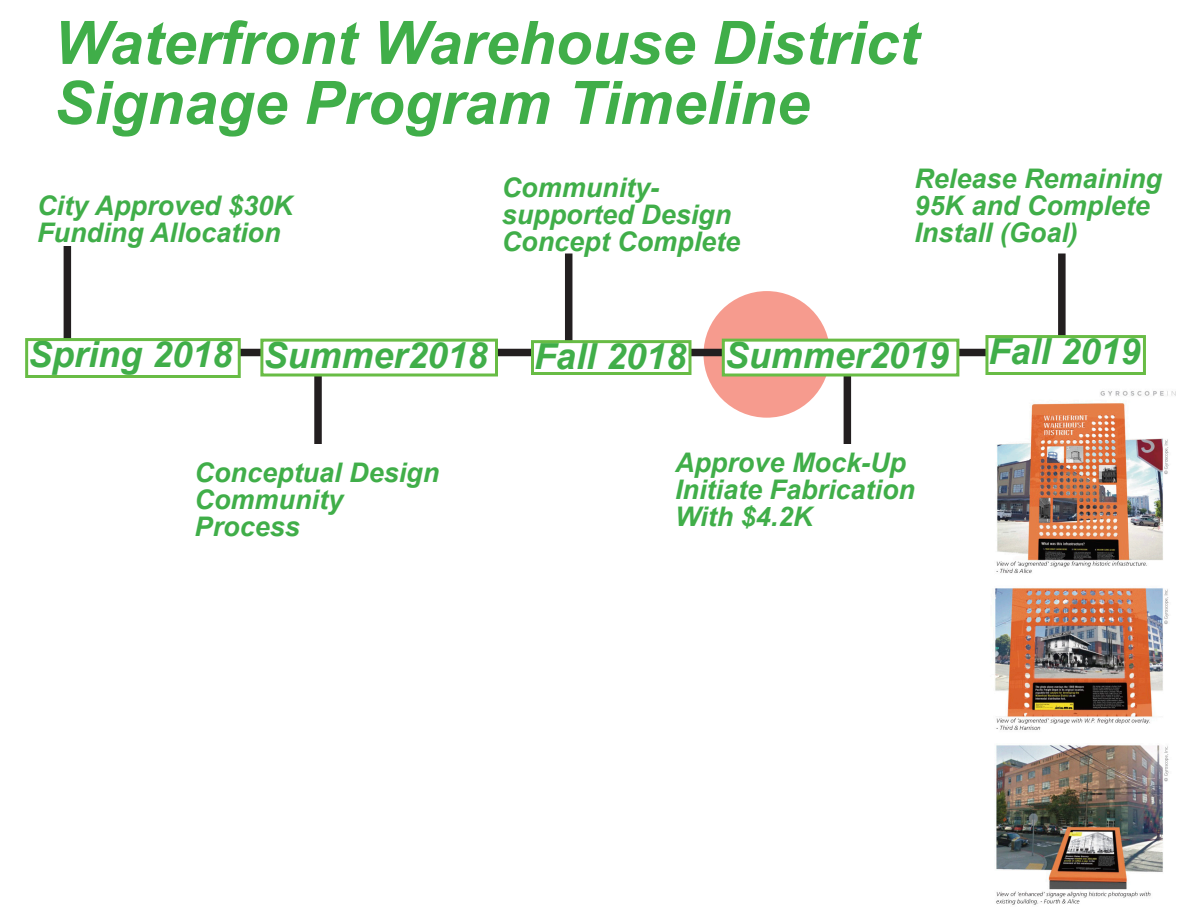
<style>
.page{position:relative;width:1188px;height:918px;background:#fff}
.page>*{position:absolute;margin:0;border:0;box-sizing:border-box;transform-origin:0 0}
.t1{font:italic 700 60px "Arial";color:#40ae49}
.t2{font:italic 700 36px "Arial";color:#40ae49}
.t3{font:italic 700 27px/27px "Arial";color:#40ae49}
</style>
<div class="page">
<div style="left:704px;top:291px;width:126px;height:127px;background:#f69b8e;border-radius:50%"></div>
<div style="left:64px;top:349px;width:1002px;height:7px;background:#231f20"></div>
<div style="left:64px;top:246px;width:7px;height:95px;background:#231f20"></div>
<div style="left:314px;top:349px;width:8px;height:95px;background:#231f20"></div>
<div style="left:565px;top:254px;width:7px;height:95px;background:#231f20"></div>
<div style="left:844px;top:349px;width:7px;height:95px;background:#231f20"></div>
<div style="left:1058px;top:254px;width:8px;height:95px;background:#231f20"></div>
<img style="left:995px;top:391px;width:181px;height:514px">
<div style="left:532px;top:342px;width:158px;height:32px;background:#fff"></div>
<div style="left:531px;top:340px;width:161px;height:35px;border:3px solid #68bc45"></div>
<div style="left:987px;top:337px;width:157px;height:37px;background:#fff"></div>
<div style="left:985px;top:335px;width:161px;height:40px;border:3px solid #68bc45"></div>
<div style="left:262px;top:340px;width:234px;height:35px;background:#fff"></div>
<div style="left:260px;top:339px;width:238px;height:37px;border:3px solid #68bc45"></div>
<div style="left:27px;top:340px;width:212px;height:36px;background:#fff"></div>
<div style="left:25px;top:338px;width:216px;height:40px;border:3px solid #68bc45"></div>
<div style="left:723px;top:340px;width:235px;height:35px;background:#fff"></div>
<div style="left:722px;top:339px;width:237px;height:37px;border:3px solid #68bc45"></div>
<p class="t1" style="left:54px;top:3px;width:866px">Waterfront Warehouse District</p>
<p class="t1" style="left:54px;top:63px;width:757px">Signage Program Timeline</p>
<p class="t3" style="left:914px;top:166px;width:249px">Release Remaining<br>95K and Complete<br>Install (Goal)</p>
<p class="t3" style="left:502px;top:175px;width:240px">Community&shy;supported Design<br>Concept Complete</p>
<p class="t3" style="left:37px;top:193px;width:257px">City Approved $30K</p>
<p class="t3" style="left:37px;top:220px;width:245px">Funding Allocation</p>
<p class="t2" style="left:28px;top:331px;width:206px">Spring 2018</p>
<p class="t2" style="left:263px;top:331px;width:226px">Summer2018</p>
<p class="t2" style="left:534px;top:333px;width:154px">Fall 2018</p>
<p class="t2" style="left:988px;top:328px;width:154px">Fall 2019</p>
<p class="t2" style="left:725px;top:331px;width:226px">Summer2019</p>
<p class="t3" style="left:195px;top:460px;width:246px">Conceptual Design<br>Community<br>Process</p>
<p class="t3" style="left:675px;top:450px;width:233px">Approve Mock-Up</p>
<p class="t3" style="left:675px;top:477px;width:242px">Initiate Fabrication</p>
<p class="t3" style="left:675px;top:504px;width:139px">With $4.2K</p>
</div>
